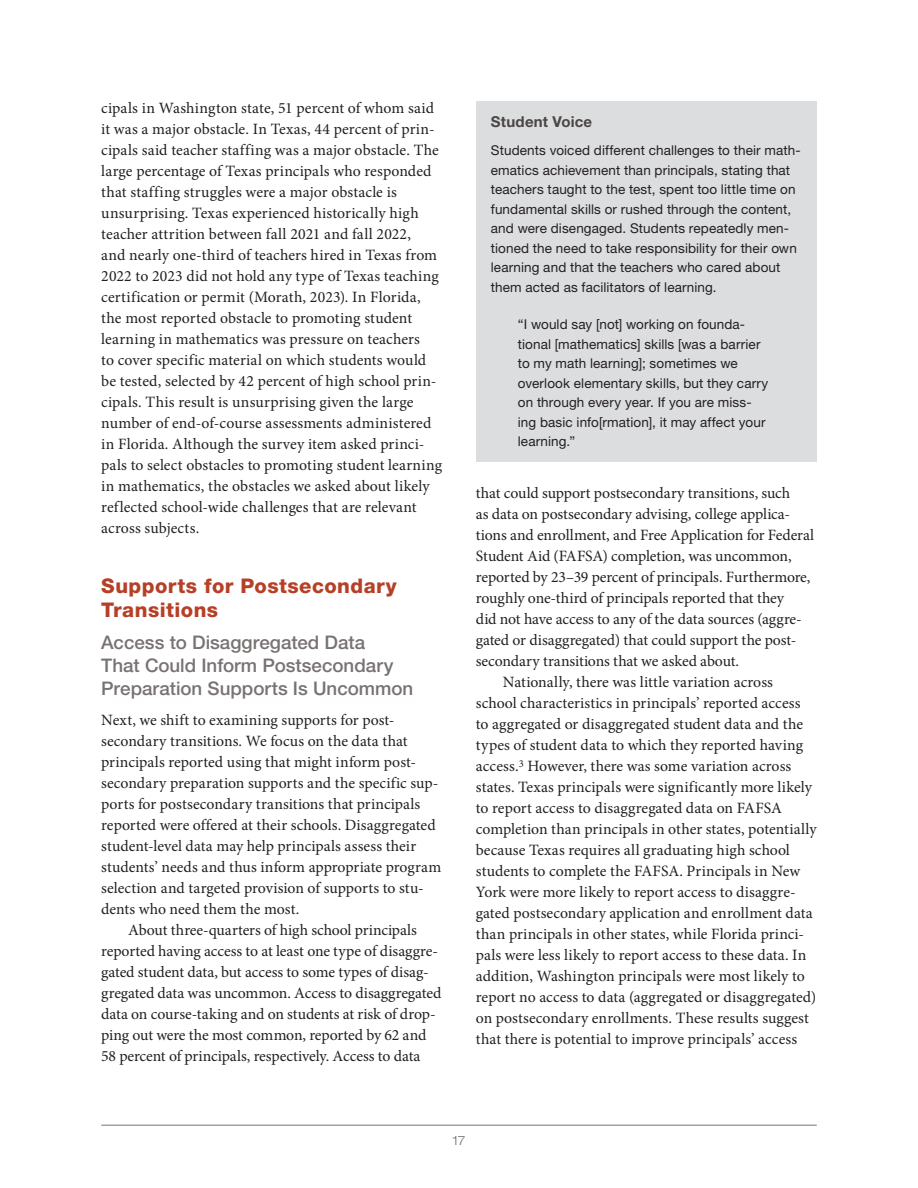
<style>
.page{position:relative;width:918px;height:1188px;background:#fff}
.page>*{position:absolute;margin:0;border:0;box-sizing:border-box;transform-origin:0 0}
.t1{font:800 20.25px/24px "Helvetica Neue LT Std";letter-spacing:.025em;color:#b64027}
.t2{font:500 18.75px/23.2px "Helvetica Neue LT Std";color:#787372}
.t3{font:15.75px/21px "Minion Pro";letter-spacing:.005em;color:#231f20}
.t4{font:15.75px "Minion Pro";letter-spacing:-.015em;color:#231f20}
.t5{font:700 15px "Helvetica Neue LT Std";letter-spacing:.015em;color:#494645}
.t6{font:13.5px/19.5px "Helvetica Neue LT Std";letter-spacing:.01em;color:#231f20}
.t7{font:300 expanded 12.75px "Helvetica Neue LT Std";color:#787372}
</style>
<div class="page">
<hr style="left:101px;top:1125px;width:716px;height:1px;background:#787372">
<div style="left:476px;top:101px;width:341px;height:360px;background:#dcdddf"></div>
<p class="t3" style="left:101px;top:97px;width:342px">cipals in Washington state, 51 percent of whom said it was a major obstacle. In Texas, 44 percent of prin&shy;cipals said teacher staffing was a major obstacle. The large percentage of Texas principals who responded that staffing struggles were a major obstacle is unsurprising. Texas experienced historically high teacher attrition between fall 2021 and fall 2022,<br>and nearly one-third of teachers hired in Texas from 2022 to 2023 did not hold any type of Texas teaching certification or permit (Morath, 2023). In Florida, the most reported obstacle to promoting student learning in mathematics was pressure on teachers<br>to cover specific material on which students would be tested, selected by 42 percent of high school prin&shy;cipals. This result is unsurprising given the large number of end-of-course assessments administered in Florida. Although the survey item asked princi&shy;pals to select obstacles to promoting student learning in mathematics, the obstacles we asked about likely reflected school-wide challenges that are relevant across subjects.</p>
<p class="t1" style="left:101px;top:573px;width:297px">Supports for Postsecondary<br>Transitions</p>
<p class="t2" style="left:101px;top:630px;width:314px">Access to Disaggregated Data<br>That Could Inform Postsecondary<br>Preparation Supports Is Uncommon</p>
<p class="t3" style="left:101px;top:710px;width:295px">Next, we shift to examining supports for post-</p>
<p class="t3" style="left:101px;top:731px;width:308px">secondary transitions. We focus on the data that</p>
<p class="t3" style="left:101px;top:752px;width:316px">principals reported using that might inform post-</p>
<p class="t3" style="left:101px;top:773px;width:339px">secondary preparation supports and the specific sup-</p>
<p class="t3" style="left:101px;top:794px;width:321px">ports for postsecondary transitions that principals</p>
<p class="t3" style="left:101px;top:815px;width:336px">reported were offered at their schools. Disaggregated</p>
<p class="t3" style="left:101px;top:836px;width:317px">student-level data may help principals assess their</p>
<p class="t3" style="left:101px;top:857px;width:342px">students’ needs and thus inform appropriate program</p>
<p class="t3" style="left:101px;top:878px;width:324px">selection and targeted provision of supports to stu-</p>
<p class="t3" style="left:101px;top:899px;width:200px">dents who need them the most.</p>
<p class="t3" style="left:128px;top:920px;width:290px">About three-quarters of high school principals</p>
<p class="t3" style="left:101px;top:941px;width:338px">reported having access to at least one type of disaggre-</p>
<p class="t3" style="left:101px;top:962px;width:329px">gated student data, but access to some types of disag-</p>
<p class="t3" style="left:101px;top:983px;width:342px">gregated data was uncommon. Access to disaggregated</p>
<p class="t3" style="left:101px;top:1004px;width:336px">data on course-taking and on students at risk of drop-</p>
<p class="t4" style="left:101px;top:1025px;width:327px">ping out were the most common, reported by 62 and</p>
<p class="t3" style="left:101px;top:1046px;width:321px">58 percent of principals, respectively. Access to data</p>
<p class="t5" style="left:491px;top:112px;width:103px">Student Voice</p>
<p class="t6" style="left:491px;top:141px;width:311px">Students voiced different challenges to their math&shy;ematics achievement than principals, stating that teachers taught to the test, spent too little time on fundamental skills or rushed through the content, and were disengaged. Students repeatedly men&shy;tioned the need to take responsibility for their own learning and that the teachers who cared about them acted as facilitators of learning.</p>
<p class="t6" style="left:518px;top:315px;width:252px">“I would say [not] working on founda&shy;tional [mathematics] skills [was a barrier to my math learning]; sometimes we overlook elementary skills, but they carry on through every year. If you are miss&shy;ing basic info[rmation], it may affect your learning.”</p>
<p class="t3" style="left:476px;top:483px;width:316px">that could support postsecondary transitions, such</p>
<p class="t3" style="left:476px;top:504px;width:316px">as data on postsecondary advising, college applica-</p>
<p class="t4" style="left:476px;top:525px;width:340px">tions and enrollment, and Free Application for Federal</p>
<p class="t4" style="left:476px;top:546px;width:317px">Student Aid (FAFSA) completion, was uncommon,</p>
<p class="t3" style="left:476px;top:567px;width:336px">reported by 23–39 percent of principals. Furthermore,</p>
<p class="t3" style="left:476px;top:588px;width:310px">roughly one-third of principals reported that they</p>
<p class="t3" style="left:476px;top:609px;width:327px">did not have access to any of the data sources (aggre-</p>
<p class="t3" style="left:476px;top:630px;width:322px">gated or disaggregated) that could support the post-</p>
<p class="t3" style="left:476px;top:651px;width:265px">secondary transitions that we asked about.</p>
<p class="t3" style="left:503px;top:672px;width:272px">Nationally, there was little variation across</p>
<p class="t3" style="left:476px;top:693px;width:326px">school characteristics in principals’ reported access</p>
<p class="t3" style="left:476px;top:714px;width:329px">to aggregated or disaggregated student data and the</p>
<p class="t3" style="left:476px;top:735px;width:329px">types of student data to which they reported having</p>
<p class="t3" style="left:476px;top:756px;width:317px">access.<sup>3</sup> However, there was some variation across</p>
<p class="t3" style="left:476px;top:777px;width:338px">states. Texas principals were significantly more likely</p>
<p class="t3" style="left:476px;top:798px;width:308px">to report access to disaggregated data on FAFSA</p>
<p class="t3" style="left:476px;top:819px;width:342px">completion than principals in other states, potentially</p>
<p class="t3" style="left:476px;top:840px;width:316px">because Texas requires all graduating high school</p>
<p class="t3" style="left:476px;top:861px;width:326px">students to complete the FAFSA. Principals in New</p>
<p class="t3" style="left:476px;top:882px;width:321px">York were more likely to report access to disaggre-</p>
<p class="t3" style="left:476px;top:903px;width:338px">gated postsecondary application and enrollment data</p>
<p class="t3" style="left:476px;top:924px;width:330px">than principals in other states, while Florida princi-</p>
<p class="t3" style="left:476px;top:945px;width:332px">pals were less likely to report access to these data. In</p>
<p class="t3" style="left:476px;top:966px;width:330px">addition, Washington principals were most likely to</p>
<p class="t3" style="left:476px;top:987px;width:342px">report no access to data (aggregated or disaggregated)</p>
<p class="t3" style="left:476px;top:1008px;width:335px">on postsecondary enrollments. These results suggest</p>
<p class="t3" style="left:476px;top:1029px;width:323px">that there is potential to improve principals’ access</p>
<p class="t7" style="left:453px;top:1133px;width:14px">17</p>
</div>
